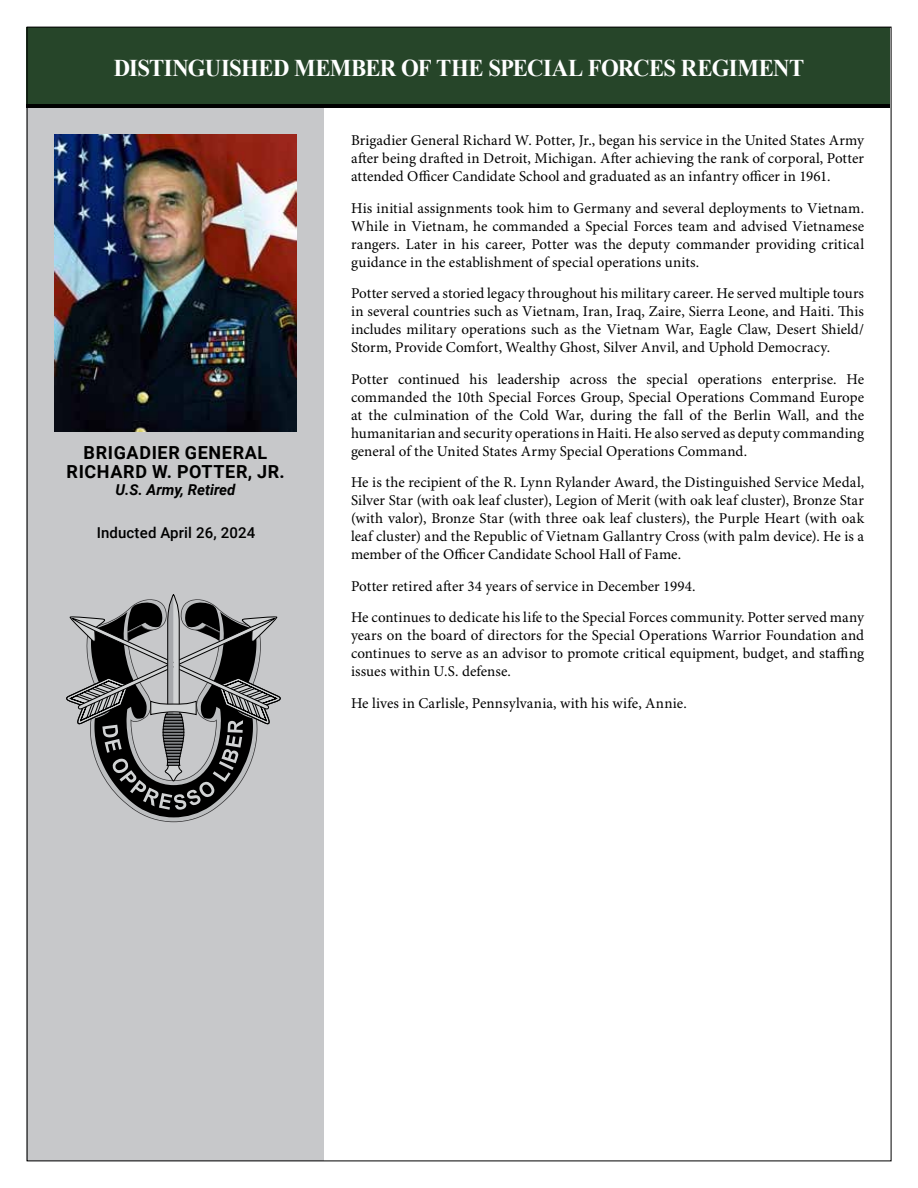
<style>
.page{position:relative;width:918px;height:1188px;background:#fff}
.page>*{position:absolute;margin:0;border:0;box-sizing:border-box;transform-origin:0 0}
.t1{font:700 24px "Times New Roman";letter-spacing:-.03em;color:#fff;scale:.95 1}
.t2{font:700 18px/19.5px "Roboto";letter-spacing:.035em;color:#000;text-align:center}
.t3{font:15px/18px "Minion Pro";letter-spacing:.005em;color:#000;text-align:justify}
.t4{font:500 15px "Roboto";letter-spacing:.01em;color:#000}
.t5{font:italic 700 15px "Roboto";color:#000}
</style>
<div class="page">
<div style="left:26px;top:80px;width:297px;height:1081px;background:#c7c8ca"></div>
<div style="left:26px;top:60px;width:864px;height:48px;background:#000"></div>
<div style="left:26px;top:27px;width:864px;height:77px;background:#264529"></div>
<svg style="left:66px;top:594px;width:215px;height:228px"></svg>
<img style="left:54px;top:134px;width:243px;height:297px">
<h1 class="t1" style="left:114px;top:52px;width:729px">DISTINGUISHED MEMBER OF THE SPECIAL FORCES REGIMENT</h1>
<p class="t2" style="left:67px;top:442px;width:220px">BRIGADIER GENERAL<br>RICHARD W. POTTER, JR.</p>
<p class="t5" style="left:115px;top:479px;width:122px">U.S. Army, Retired</p>
<p class="t4" style="left:97px;top:522px;width:160px">Inducted April 26, 2024</p>
<p class="t3" style="left:351px;top:132px;width:515px">Brigadier General Richard W. Potter, Jr., began his service in the United States Army after being drafted in Detroit, Michigan. After achieving the rank of corporal, Potter attended Officer Candidate School and graduated as an infantry officer in 1961.</p>
<p class="t3" style="left:351px;top:200px;width:515px">His initial assignments took him to Germany and several deployments to Vietnam.<br>While in Vietnam, he commanded a Special Forces team and advised Vietnamese rangers. Later in his career, Potter was the deputy commander providing critical guidance in the establishment of special operations units.</p>
<p class="t3" style="left:351px;top:285px;width:515px">Potter served a storied legacy throughout his military career. He served multiple tours in several countries such as Vietnam, Iran, Iraq, Zaire, Sierra Leone, and Haiti. This includes military operations such as the Vietnam War, Eagle Claw, Desert Shield/ Storm, Provide Comfort, Wealthy Ghost, Silver Anvil, and Uphold Democracy.</p>
<p class="t3" style="left:351px;top:371px;width:515px">Potter continued his leadership across the special operations enterprise. He commanded the 10th Special Forces Group, Special Operations Command Europe at the culmination of the Cold War, during the fall of the Berlin Wall, and the humanitarian and security operations in Haiti. He also served as deputy commanding general of the United States Army Special Operations Command.</p>
<p class="t3" style="left:351px;top:474px;width:515px">He is the recipient of the R. Lynn Rylander Award, the Distinguished Service Medal, Silver Star (with oak leaf cluster), Legion of Merit (with oak leaf cluster), Bronze Star (with valor), Bronze Star (with three oak leaf clusters), the Purple Heart (with oak leaf cluster) and the Republic of Vietnam Gallantry Cross (with palm device). He is a member of the Officer Candidate School Hall of Fame.</p>
<p class="t3" style="left:351px;top:571px;width:515px;line-height:31.5px">Potter retired after 34 years of service in December 1994.<br>He continues to dedicate his life to the Special Forces community. Potter served many</p>
<p class="t3" style="left:351px;top:627px;width:515px">years on the board of directors for the Special Operations Warrior Foundation and continues to serve as an advisor to promote critical equipment, budget, and staffing issues within U.S. defense.</p>
<p class="t3" style="left:351px;top:695px;width:337px">He lives in Carlisle, Pennsylvania, with his wife, Annie.</p>
</div>
